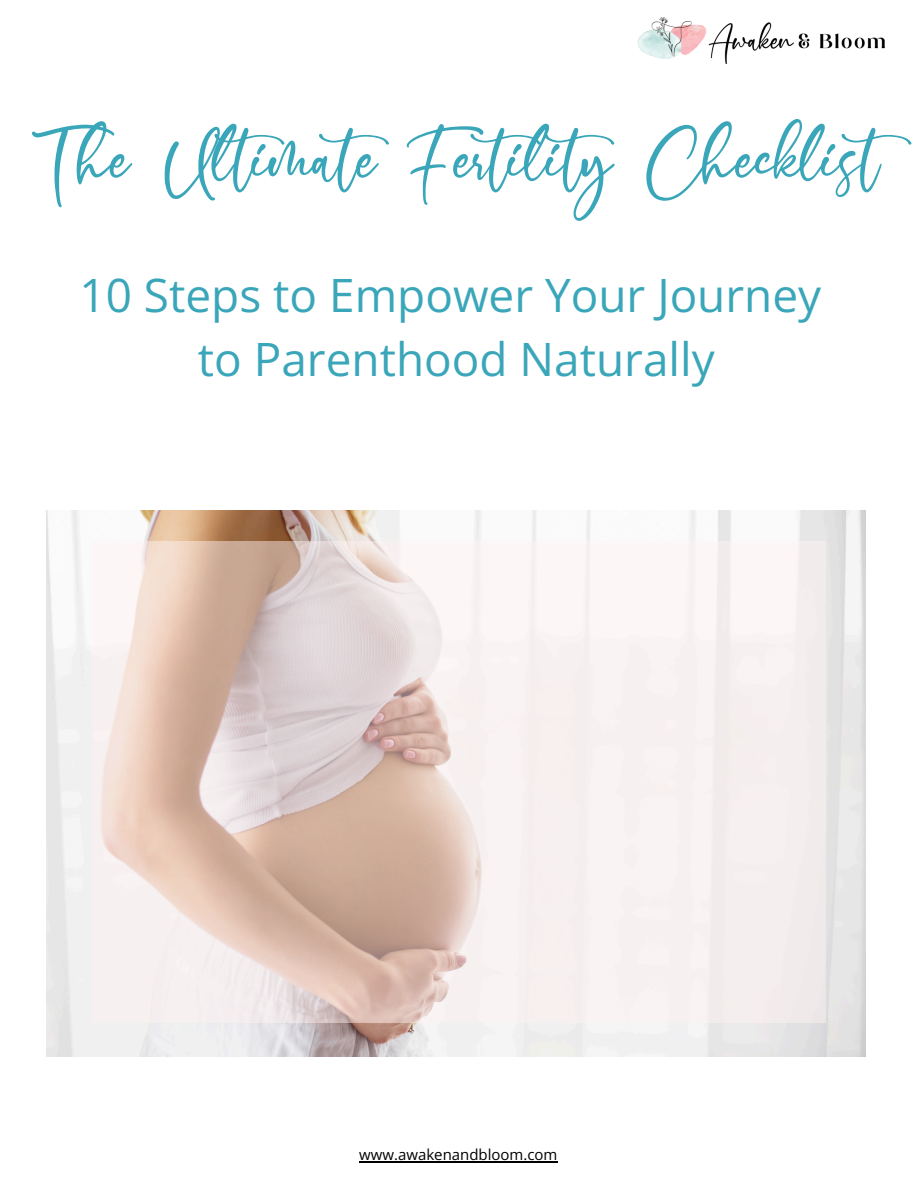
<style>
.page{position:relative;width:918px;height:1188px;background:#fff}
.page>*{position:absolute;margin:0;border:0;box-sizing:border-box;transform-origin:0 0}
.t1{font:68.55px "Sherlyn";color:#3aa6b9}
.t2{font:45.9px/64.2px "Open Sans";color:#3aa6b9;text-align:center}
.t3{font:15px "Open Sans";color:#000}
</style>
<div class="page">
<img style="left:637px;top:18px;width:248px;height:46px">
<img style="left:47px;top:510px;width:819px;height:547px">
<svg style="left:92px;top:541px;width:734px;height:482px;fill:#f4eeee"></svg>
<hr style="left:359px;top:1161px;width:198px;height:1px;background:#000">
<p class="t1" style="left:36px;top:122px;width:897px">The Ultimate Fertility Checklist</p>
<p class="t2" style="left:79px;top:262px;width:743px">10 Steps to Empower Your Journey to Parenthood Naturally</p>
<h2 class="t3" style="left:359px;top:1144px;width:200px">www.awakenandbloom.com</h2>
</div>
